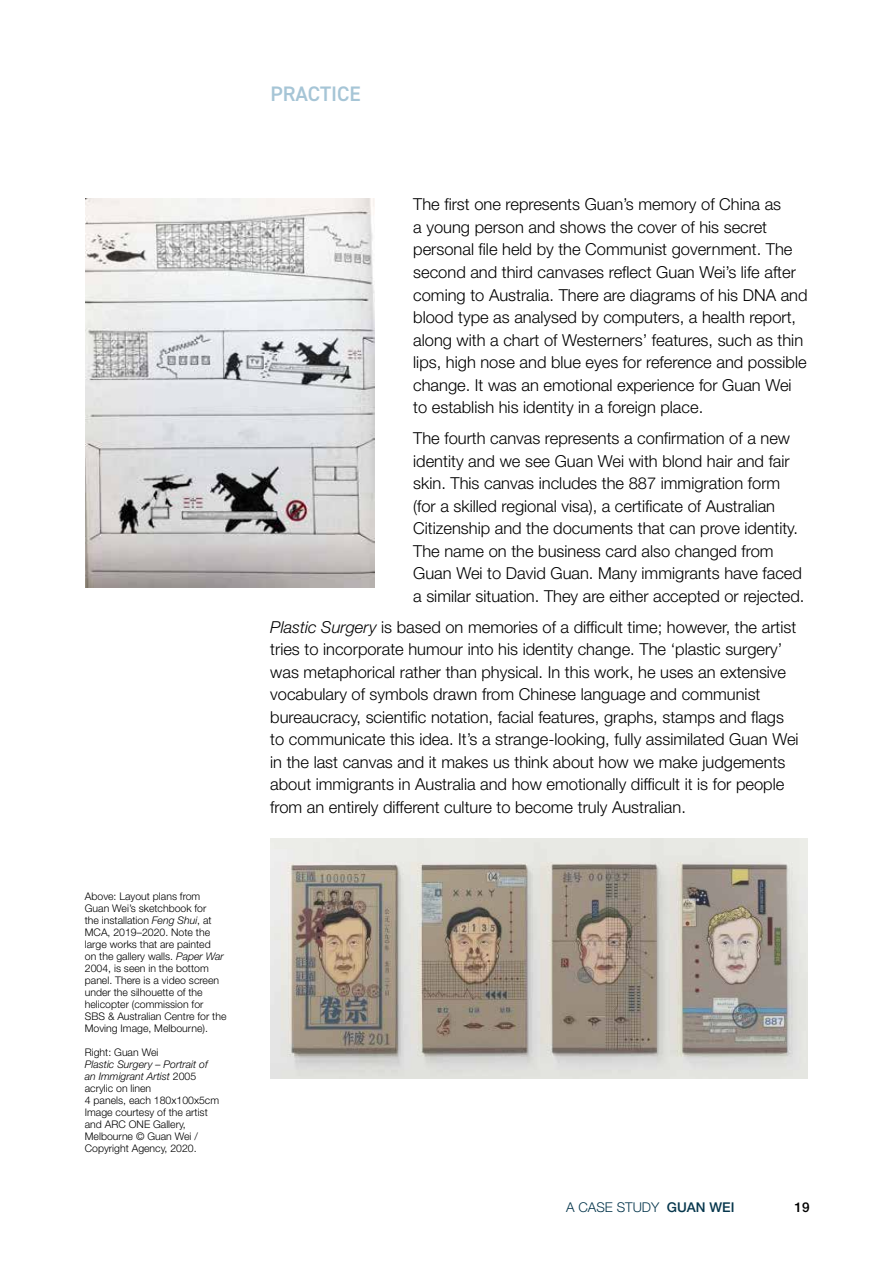
<style>
.page{position:relative;width:893px;height:1263px;background:#fff}
.page>*{position:absolute;margin:0;border:0;box-sizing:border-box;transform-origin:0 0}
.t1{font:600 21px "DIN2014";color:#a6c5d6}
.t2{font:300 16.5px/22.5px "Helvetica Neue LT Std";color:#000}
.t3{font:300 13.5px "Helvetica Neue LT Std";color:#07374d}
.t4{font:500 13.5px "Helvetica Neue LT Std";color:#000}
.t5{font:300 10.5px/12px "Helvetica Neue LT Std";color:#000}
.s1{font-style:italic}
.s2{font-weight:500}
</style>
<div class="page">
<img style="left:85px;top:199px;width:290px;height:388px">
<img style="left:270px;top:838px;width:538px;height:241px">
<p class="t5" style="left:85px;top:890px;width:143px">Above: Layout plans from<br>Guan Wei’s sketchbook for<br>the installation <span class="s1">Feng Shui</span>, at<br>MCA, 2019–2020. Note the large works that are painted<br>on the gallery walls. <span class="s1">Paper War<br></span>2004, is seen in the bottom panel. There is a video screen under the silhouette of the helicopter (commission for<br>SBS &amp; Australian Centre for the<br>Moving Image, Melbourne).</p>
<p class="t5" style="left:85px;top:1046px;width:75px">Right: Guan Wei</p>
<p class="t5" style="left:85px;top:1058px;width:136px"><span class="s1">Plastic Surgery – Portrait of an Immigrant Artist</span> 2005 acrylic on linen<br>4 panels, each 180x100x5cm<br>Image courtesy of the artist and ARC ONE Gallery,<br>Melbourne © Guan Wei /<br>Copyright Agency, 2020.</p>
<p class="t1" style="left:270px;top:80px;width:92px">PRACTICE</p>
<p class="t2" style="left:413px;top:193px;width:396px">The first one represents Guan’s memory of China as<br>a young person and shows the cover of his secret personal file held by the Communist government. The second and third canvases reflect Guan Wei’s life after coming to Australia. There are diagrams of his DNA and blood type as analysed by computers, a health report, along with a chart of Westerners’ features, such as thin lips, high nose and blue eyes for reference and possible change. It was an emotional experience for Guan Wei to establish his identity in a foreign place.</p>
<p class="t2" style="left:413px;top:427px;width:393px">The fourth canvas represents a confirmation of a new identity and we see Guan Wei with blond hair and fair skin. This canvas includes the 887 immigration form (for a skilled regional visa), a certificate of Australian Citizenship and the documents that can prove identity.<br>The name on the business card also changed from Guan Wei to David Guan. Many immigrants have faced a similar situation. They are either accepted or rejected.</p>
<p class="t2" style="left:270px;top:615px;width:530px"><span class="s1">Plastic Surgery</span> is based on memories of a difficult time; however, the artist tries to incorporate humour into his identity change. The ‘plastic surgery’ was metaphorical rather than physical. In this work, he uses an extensive vocabulary of symbols drawn from Chinese language and communist bureaucracy, scientific notation, facial features, graphs, stamps and flags to communicate this idea. It’s a strange-looking, fully assimilated Guan Wei in the last canvas and it makes us think about how we make judgements about immigrants in Australia and how emotionally difficult it is for people from an entirely different culture to become truly Australian.</p>
<p class="t3" style="left:566px;top:1199px;width:170px">A CASE STUDY <span class="s2">GUAN WEI</span></p>
<p class="t4" style="left:795px;top:1199px;width:17px">19</p>
</div>
